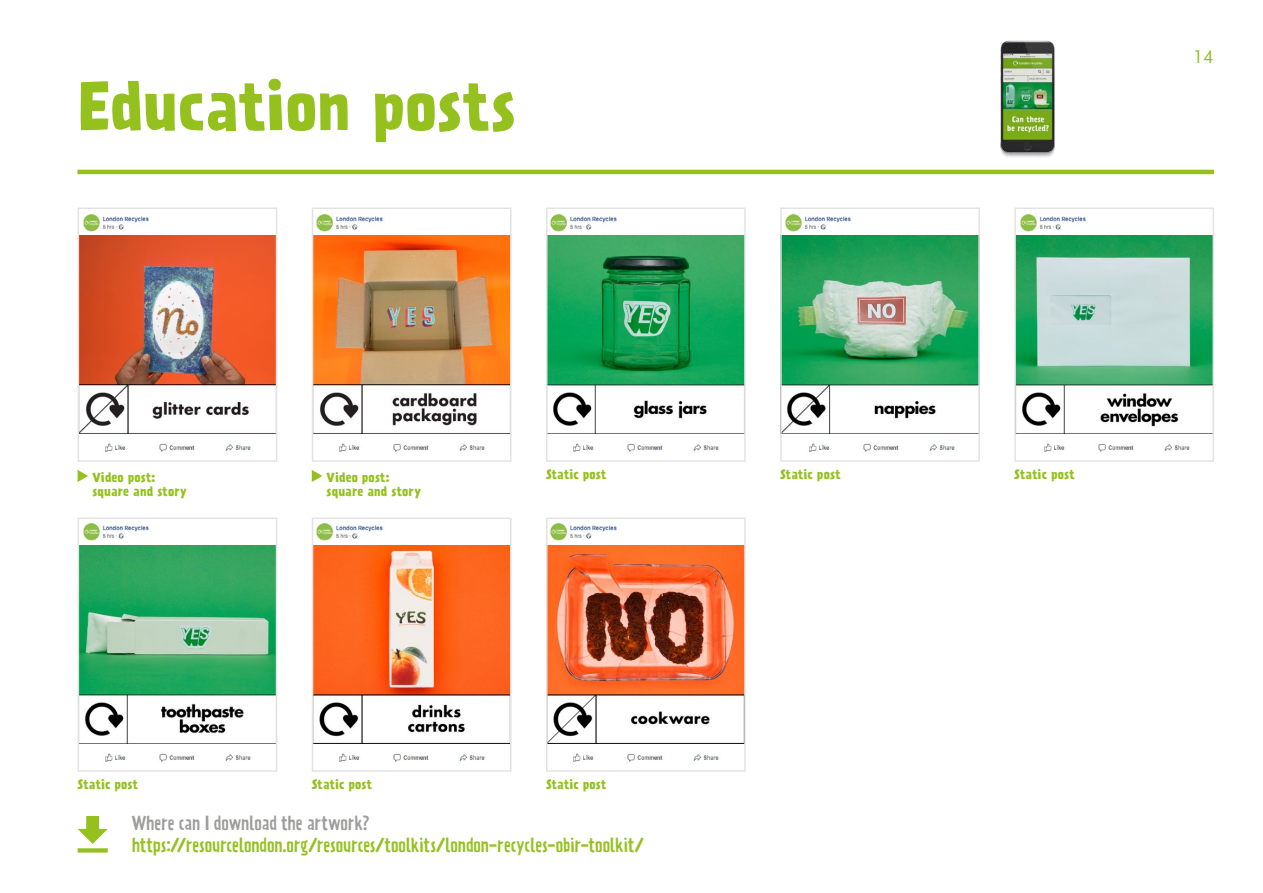
<style>
.page{position:relative;width:1263px;height:893px;background:#fff}
.page>*{position:absolute;margin:0;border:0;box-sizing:border-box;transform-origin:0 0}
.t1{font:700 61.5px "Prater Sans One";color:#95c11f}
.t2{font:18px "Prater Sans One";letter-spacing:-.005em;color:#95c11f}
.t3{font:18px "Prater Sans One";letter-spacing:-.005em;color:#9d9d9c}
.t4{font:18px "Futura BT";color:#95c11f}
.t5{font:700 12px/14.4px "Prater Sans One";letter-spacing:.01em;color:#95c11f}
</style>
<div class="page">
<hr style="left:78px;top:170px;width:1136px;height:4px;background:#95c11f">
<svg style="left:78px;top:470px;width:10px;height:12px"></svg>
<svg style="left:312px;top:470px;width:10px;height:12px"></svg>
<svg style="left:78px;top:816px;width:30px;height:37px"></svg>
<img style="left:81px;top:235px;width:193px;height:199px">
<div style="left:78px;top:207px;width:199px;height:255px;border:2px solid #e3e3e3"></div>
<img style="left:83px;top:213px;width:66px;height:19px">
<img style="left:105px;top:443px;width:146px;height:9px">
<img style="left:81px;top:546px;width:193px;height:198px">
<div style="left:78px;top:517px;width:199px;height:255px;border:2px solid #e3e3e3"></div>
<img style="left:83px;top:522px;width:66px;height:19px">
<img style="left:105px;top:753px;width:146px;height:9px">
<img style="left:315px;top:236px;width:193px;height:198px">
<div style="left:312px;top:207px;width:199px;height:255px;border:2px solid #e3e3e3"></div>
<img style="left:316px;top:212px;width:67px;height:20px">
<img style="left:339px;top:443px;width:146px;height:9px">
<img style="left:315px;top:545px;width:193px;height:199px">
<div style="left:312px;top:517px;width:199px;height:255px;border:2px solid #e3e3e3"></div>
<img style="left:316px;top:522px;width:67px;height:19px">
<img style="left:339px;top:753px;width:146px;height:9px">
<img style="left:549px;top:235px;width:194px;height:199px">
<div style="left:546px;top:207px;width:200px;height:255px;border:2px solid #e3e3e3"></div>
<img style="left:550px;top:212px;width:67px;height:20px">
<img style="left:573px;top:443px;width:146px;height:9px">
<img style="left:549px;top:546px;width:194px;height:198px">
<div style="left:546px;top:517px;width:200px;height:255px;border:2px solid #e3e3e3"></div>
<img style="left:550px;top:522px;width:67px;height:19px">
<img style="left:573px;top:753px;width:146px;height:9px">
<img style="left:783px;top:236px;width:194px;height:198px">
<div style="left:780px;top:207px;width:200px;height:255px;border:2px solid #e3e3e3"></div>
<img style="left:785px;top:213px;width:66px;height:19px">
<img style="left:809px;top:443px;width:146px;height:9px">
<img style="left:1017px;top:236px;width:194px;height:198px">
<div style="left:1014px;top:207px;width:200px;height:255px;border:2px solid #e3e3e3"></div>
<img style="left:1020px;top:213px;width:66px;height:19px">
<img style="left:1044px;top:443px;width:146px;height:9px">
<img style="left:1000px;top:40px;width:55px;height:118px">
<h1 class="t1" style="left:78px;top:67px;width:440px">Education posts</h1>
<h2 class="t4" style="left:1193px;top:45px;width:23px">14</h2>
<p class="t5" style="left:92px;top:470px;width:96px">Video post: square and story</p>
<p class="t5" style="left:327px;top:470px;width:96px">Video post: square and story</p>
<p class="t5" style="left:546px;top:468px;width:62px">Static post</p>
<p class="t5" style="left:780px;top:468px;width:62px">Static post</p>
<p class="t5" style="left:1014px;top:468px;width:62px">Static post</p>
<p class="t5" style="left:78px;top:778px;width:62px">Static post</p>
<p class="t5" style="left:312px;top:778px;width:62px">Static post</p>
<p class="t5" style="left:546px;top:778px;width:62px">Static post</p>
<h2 class="t3" style="left:132px;top:813px;width:239px">Where can I download the artwork?</h2>
<h2 class="t2" style="left:132px;top:834px;width:514px">https://resourcelondon.org/resources/toolkits/london-recycles-obir-toolkit/</h2>
</div>
